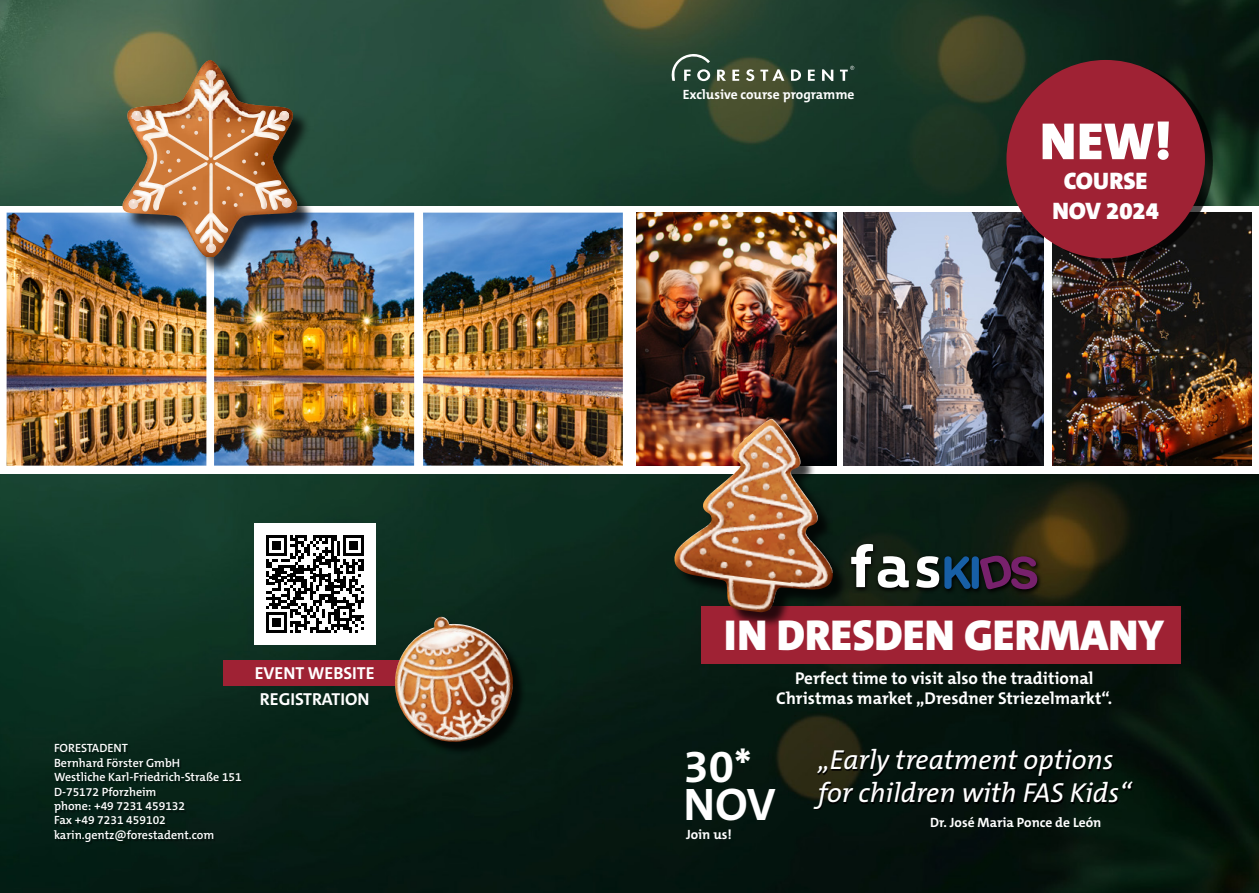
<style>
.page{position:relative;width:1259px;height:893px;background:#fff}
.page>*{position:absolute;margin:0;border:0;box-sizing:border-box;transform-origin:0 0}
.t1{font:900 52.65px "The Mix C5";color:#fff}
.t2{font:700 45.9px/38px "The Mix C5";color:#fff}
.t3{font:900 43.5px "The Mix C5";color:#fff}
.t4{font:italic 27.6px/33.2px "The Mix C5";color:#fff}
.t5{font:900 24px/30px "The Mix C5";color:#fff;text-align:center}
.t6{font:700 17.4px/25.7px "The Mix C5";color:#fff}
.t7{font:700 17.1px/20.5px "The Mix C5";color:#fff;text-align:center}
.t8{font:700 13.5px "The Mix C5";color:#fff}
.t9{font:600 12px/14.4px "The Mix C5";color:#fff}
</style>
<div class="page">
<img style="left:0;top:0;width:1259px;height:893px">
<div style="left:0;top:206px;width:1259px;height:268px;background:#fff"></div>
<img style="left:7px;top:213px;width:616px;height:253px">
<img style="left:637px;top:213px;width:199px;height:253px">
<img style="left:844px;top:213px;width:199px;height:253px">
<img style="left:1052px;top:213px;width:199px;height:253px">
<div style="left:254px;top:523px;width:121px;height:122px;background:#fff"></div>
<svg style="left:266px;top:535px;width:97px;height:98px"></svg>
<div style="left:223px;top:660px;width:183px;height:26px;background:#9f2234"></div>
<div style="left:1013px;top:63px;width:200px;height:199px;background:#000;opacity:.7"></div>
<div style="left:1006px;top:60px;width:199px;height:198px;background:#9f2234;border-radius:50%"></div>
<svg style="left:717px;top:70px;width:9px;height:11px"></svg>
<svg style="left:732px;top:70px;width:7px;height:11px"></svg>
<svg style="left:746px;top:69px;width:8px;height:12px"></svg>
<svg style="left:760px;top:69px;width:24px;height:12px"></svg>
<svg style="left:791px;top:70px;width:10px;height:11px"></svg>
<svg style="left:808px;top:70px;width:6px;height:11px"></svg>
<svg style="left:822px;top:69px;width:11px;height:12px"></svg>
<svg style="left:840px;top:66px;width:14px;height:15px"></svg>
<svg style="left:671px;top:54px;width:39px;height:27px"></svg>
<svg style="left:849px;top:542px;width:193px;height:53px;fill:#101e12"></svg>
<div style="left:971px;top:556px;width:8px;height:33px;background:#175fa6;border-radius:4px"></div>
<svg style="left:979px;top:554px;width:58px;height:36px"></svg>
<svg style="left:851px;top:544px;width:58px;height:44px"></svg>
<svg style="left:916px;top:556px;width:54px;height:33px"></svg>
<div style="left:702px;top:606px;width:479px;height:57px;background:#9f2234"></div>
<div style="left:677px;top:421px;width:171px;height:207px;background:#000;opacity:.75"></div>
<svg style="left:777px;top:512px;width:6px;height:6px"></svg>
<svg style="left:700px;top:549px;width:6px;height:4px"></svg>
<svg style="left:721px;top:561px;width:6px;height:6px"></svg>
<svg style="left:746px;top:559px;width:6px;height:6px"></svg>
<svg style="left:769px;top:571px;width:6px;height:4px"></svg>
<svg style="left:796px;top:568px;width:6px;height:6px"></svg>
<svg style="left:779px;top:533px;width:6px;height:6px"></svg>
<svg style="left:789px;top:548px;width:6px;height:6px"></svg>
<svg style="left:781px;top:493px;width:6px;height:6px"></svg>
<svg style="left:769px;top:433px;width:3px;height:6px"></svg>
<img style="left:729px;top:575px;width:47px;height:33px">
<img style="left:678px;top:420px;width:91px;height:129px">
<div style="left:125px;top:63px;width:191px;height:213px;background:#000;opacity:.75"></div>
<img style="left:121px;top:60px;width:176px;height:197px">
<img style="left:248px;top:94px;width:17px;height:6px">
<img style="left:209px;top:119px;width:3px;height:39px">
<img style="left:213px;top:119px;width:70px;height:41px">
<img style="left:253px;top:133px;width:26px;height:7px">
<img style="left:215px;top:162px;width:70px;height:40px">
<img style="left:268px;top:189px;width:19px;height:21px">
<img style="left:254px;top:180px;width:27px;height:29px">
<img style="left:209px;top:163px;width:4px;height:49px">
<img style="left:200px;top:234px;width:24px;height:9px">
<img style="left:195px;top:212px;width:33px;height:22px">
<img style="left:143px;top:160px;width:15px;height:2px">
<img style="left:139px;top:119px;width:70px;height:41px">
<img style="left:136px;top:119px;width:7px;height:13px">
<img style="left:143px;top:119px;width:26px;height:22px">
<img style="left:135px;top:162px;width:73px;height:42px">
<img style="left:133px;top:190px;width:19px;height:22px">
<img style="left:139px;top:181px;width:27px;height:29px">
<svg style="left:181px;top:125px;width:4px;height:4px"></svg>
<svg style="left:226px;top:119px;width:4px;height:3px"></svg>
<svg style="left:261px;top:162px;width:4px;height:3px"></svg>
<svg style="left:253px;top:171px;width:4px;height:4px"></svg>
<svg style="left:254px;top:152px;width:4px;height:4px"></svg>
<svg style="left:179px;top:190px;width:4px;height:4px"></svg>
<svg style="left:194px;top:201px;width:4px;height:4px"></svg>
<svg style="left:227px;top:133px;width:4px;height:4px"></svg>
<svg style="left:237px;top:100px;width:57px;height:33px"></svg>
<svg style="left:281px;top:197px;width:11px;height:11px"></svg>
<svg style="left:282px;top:198px;width:9px;height:9px"></svg>
<svg style="left:206px;top:243px;width:10px;height:10px"></svg>
<svg style="left:133px;top:119px;width:9px;height:2px"></svg>
<svg style="left:128px;top:199px;width:11px;height:10px"></svg>
<svg style="left:129px;top:199px;width:9px;height:10px"></svg>
<svg style="left:242px;top:160px;width:4px;height:3px"></svg>
<svg style="left:160px;top:150px;width:20px;height:23px"></svg>
<svg style="left:194px;top:131px;width:4px;height:4px"></svg>
<svg style="left:192px;top:186px;width:4px;height:4px"></svg>
<svg style="left:226px;top:186px;width:4px;height:4px"></svg>
<svg style="left:222px;top:201px;width:4px;height:4px"></svg>
<svg style="left:239px;top:193px;width:4px;height:4px"></svg>
<svg style="left:234px;top:203px;width:4px;height:4px"></svg>
<img style="left:128px;top:60px;width:120px;height:59px">
<div style="left:397px;top:619px;width:129px;height:136px;background:#000;opacity:.75"></div>
<img style="left:474px;top:627px;width:36px;height:112px">
<img style="left:394px;top:617px;width:80px;height:125px">
<div style="left:55px;top:745px;width:188px;height:99px;background:#062117"></div>
<svg style="left:815px;top:749px;width:319px;height:61px;fill:#03110c"></svg>
<h3 class="t6" style="left:255px;top:661px;width:121px">EVENT WEBSITE<br>REGISTRATION</h3>
<p class="t8" style="left:683px;top:86px;width:173px">Exclusive course programme</p>
<h1 class="t1" style="left:1040px;top:108px;width:133px">NEW!</h1>
<h3 class="t5" style="left:1052px;top:166px;width:108px">COURSE<br>NOV 2024</h3>
<h3 class="t3" style="left:724px;top:607px;width:441px">IN DRESDEN GERMANY</h3>
<h3 class="t7" style="left:776px;top:668px;width:337px">Perfect time to visit also the traditional<br>Christmas market „Dresdner Striezelmarkt“.</h3>
<p class="t9" style="left:54px;top:741px;width:189px">FORESTADENT<br>Bernhard Förster GmbH<br>Westliche Karl-Friedrich-Straße 151<br>D-75172 Pforzheim<br>phone: +49 7231 459132<br>Fax +49 7231 459102 karin.gentz@forestadent.com</p>
<h3 class="t4" style="left:818px;top:743px;width:314px">„Early treatment options for children with FAS Kids“</h3>
<h2 class="t2" style="left:683px;top:748px;width:93px">30*<br>NOV</h2>
<p class="t8" style="left:930px;top:814px;width:173px">Dr. José Maria Ponce de León</p>
<p class="t8" style="left:686px;top:825px;width:47px">Join us!</p>
</div>
